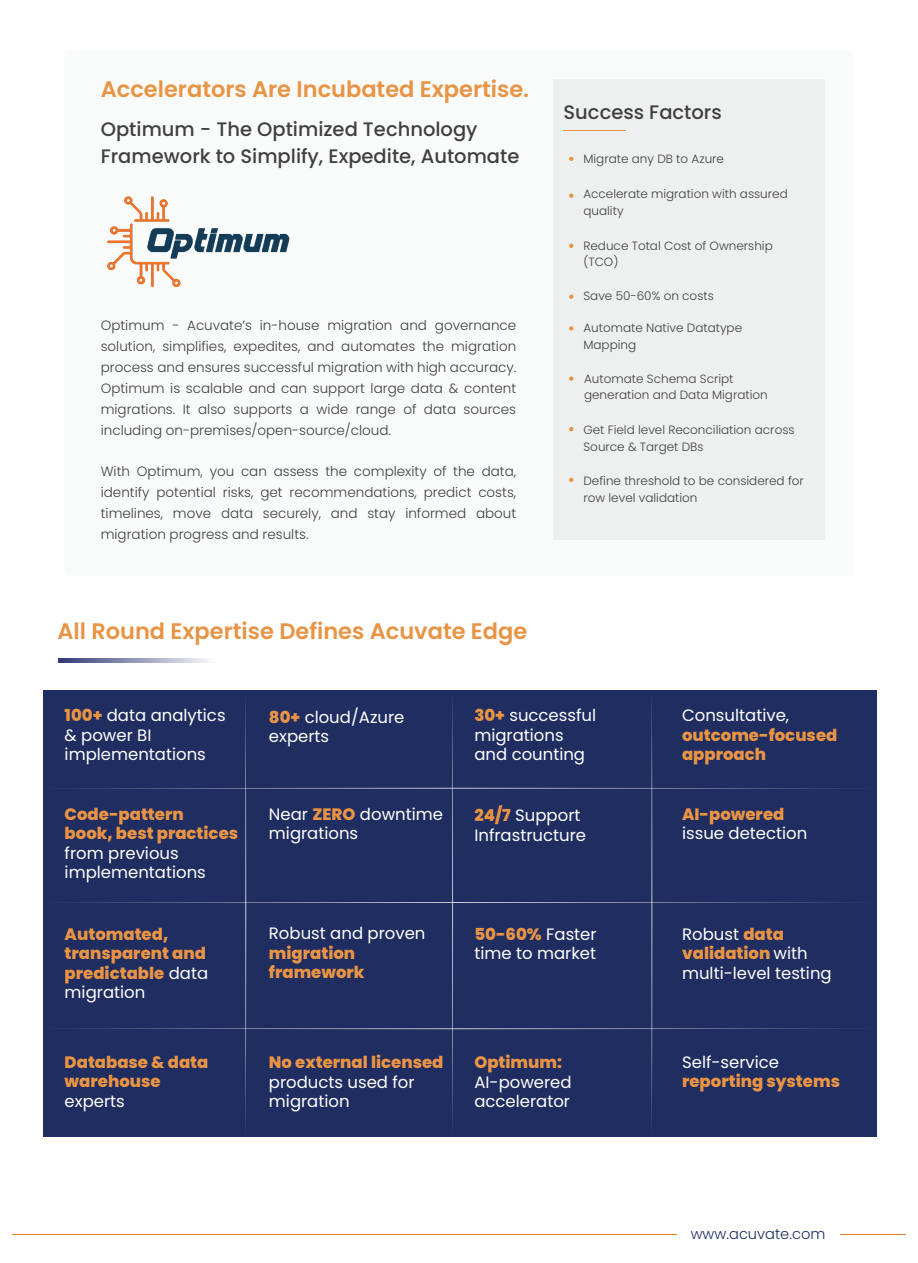
<style>
.page{position:relative;width:918px;height:1263px;background:#fff}
.page>*{position:absolute;margin:0;border:0;box-sizing:border-box;transform-origin:0 0}
.t1{font:600 22.5px "Poppins";color:#e89445}
.t2{font:500 19.5px/27px "Poppins";color:#414041}
.t3{font:16.5px/19.5px "Poppins";color:#fff}
.t4{font:800 16.5px/19.5px "Poppins";color:#e99445}
.t5{font:300 14.55px "Poppins";color:#202d60}
.t6{font:300 13.5px/21px "Poppins";color:#414041;text-align:justify}
.t7{font:300 12px/16.5px "Poppins";color:#414041}
.s1{font-weight:800;color:#e99445}
.s2{font-weight:400;color:#fff}
</style>
<div class="page">
<hr style="left:13px;top:1235px;width:664px;height:1px;background:#e28227">
<hr style="left:840px;top:1235px;width:66px;height:1px;background:#e28227">
<div style="left:64px;top:51px;width:790px;height:524px;background:#f9fafa;border-radius:3px"></div>
<img style="left:107px;top:196px;width:183px;height:92px">
<div style="left:553px;top:79px;width:271px;height:461px;background:#eeefef"></div>
<svg style="left:569px;top:157px;width:4px;height:4px"></svg>
<svg style="left:569px;top:193px;width:4px;height:5px"></svg>
<svg style="left:569px;top:244px;width:4px;height:4px"></svg>
<svg style="left:569px;top:294px;width:4px;height:5px"></svg>
<svg style="left:569px;top:326px;width:4px;height:5px"></svg>
<svg style="left:569px;top:376px;width:4px;height:5px"></svg>
<svg style="left:569px;top:427px;width:4px;height:4px"></svg>
<svg style="left:569px;top:478px;width:4px;height:4px"></svg>
<hr style="left:564px;top:130px;width:62px;height:1px;background:#e89445">
<svg style="left:59px;top:659px;width:149px;height:3px"></svg>
<div style="left:43px;top:690px;width:834px;height:447px;background:#202d60"></div>
<h1 class="t1" style="left:101px;top:76px;width:430px">Accelerators Are Incubated Expertise.</h1>
<h2 class="t2" style="left:101px;top:116px;width:420px">Optimum - The Optimized Technology<br>Framework to Simplify, Expedite, Automate</h2>
<p class="t6" style="left:101px;top:315px;width:417px">Optimum - Acuvate’s in-house migration and governance solution, simplifies, expedites, and automates the migration process and ensures successful migration with high accuracy.<br>Optimum is scalable and can support large data &amp; content migrations. It also supports a wide range of data sources including on-premises/open-source/cloud.</p>
<p class="t6" style="left:101px;top:460px;width:417px">With Optimum, you can assess the complexity of the data, identify potential risks, get recommendations, predict costs, timelines, move data securely, and stay informed about migration progress and results.</p>
<h1 class="t1" style="left:57px;top:618px;width:471px">All Round Expertise Defines Acuvate Edge</h1>
<h2 class="t2" style="left:564px;top:99px;width:160px">Success Factors</h2>
<p class="t7" style="left:583px;top:151px;width:142px">Migrate any DB to Azure</p>
<p class="t7" style="left:583px;top:186px;width:206px">Accelerate migration with assured quality</p>
<p class="t7" style="left:583px;top:237px;width:191px">Reduce Total Cost of Ownership (TCO)</p>
<p class="t7" style="left:583px;top:288px;width:132px">Save 50-60% on costs</p>
<p class="t7" style="left:583px;top:320px;width:160px">Automate Native Datatype<br>Mapping</p>
<p class="t7" style="left:584px;top:370px;width:185px">Automate Schema Script generation and Data Migration</p>
<p class="t7" style="left:583px;top:422px;width:213px">Get Field level Reconciliation across<br>Source &amp; Target DBs</p>
<p class="t7" style="left:583px;top:473px;width:222px">Define threshold to be considered for row level validation</p>
<p class="t3" style="left:65px;top:706px;width:162px"><span class="s1">100+</span> data analytics &amp; power BI implementations</p>
<p class="t4" style="left:65px;top:804px;width:175px">Code-pattern<br>book, best practices</p>
<p class="t3" style="left:65px;top:843px;width:143px">from previous implementations</p>
<p class="t4" style="left:65px;top:924px;width:145px">Automated, transparent and predictable <span class="s2">data migration</span></p>
<p class="t4" style="left:65px;top:1052px;width:145px">Database &amp; data warehouse</p>
<p class="t3" style="left:65px;top:1091px;width:62px">experts</p>
<p class="t3" style="left:269px;top:707px;width:137px"><span class="s1">80+</span> cloud/Azure experts</p>
<p class="t3" style="left:269px;top:804px;width:176px">Near <span class="s1">ZERO</span> downtime migrations</p>
<p class="t3" style="left:269px;top:924px;width:158px">Robust and proven</p>
<p class="t4" style="left:269px;top:943px;width:97px">migration framework</p>
<p class="t4" style="left:269px;top:1052px;width:176px">No external licensed</p>
<p class="t3" style="left:269px;top:1072px;width:147px">products used for migration</p>
<p class="t3" style="left:474px;top:706px;width:123px"><span class="s1">30+</span> successful migrations and counting</p>
<p class="t3" style="left:474px;top:806px;width:113px"><span class="s1">24/7</span> Support<br>Infrastructure</p>
<p class="t3" style="left:474px;top:924px;width:124px"><span class="s1">50-60%</span> Faster time to market</p>
<p class="t4" style="left:474px;top:1052px;width:89px">Optimum:</p>
<p class="t3" style="left:474px;top:1072px;width:99px">AI-powered accelerator</p>
<p class="t3" style="left:682px;top:706px;width:109px">Consultative,</p>
<p class="t4" style="left:682px;top:725px;width:157px">outcome-focused approach</p>
<p class="t4" style="left:682px;top:804px;width:104px">AI-powered</p>
<p class="t3" style="left:682px;top:824px;width:127px">issue detection</p>
<p class="t3" style="left:682px;top:924px;width:151px">Robust <span class="s1">data validation</span> with multi-level testing</p>
<p class="t3" style="left:682px;top:1052px;width:99px">Self-service</p>
<p class="t4" style="left:682px;top:1072px;width:159px">reporting systems</p>
<p class="t5" style="left:691px;top:1225px;width:136px">www.acuvate.com</p>
</div>
